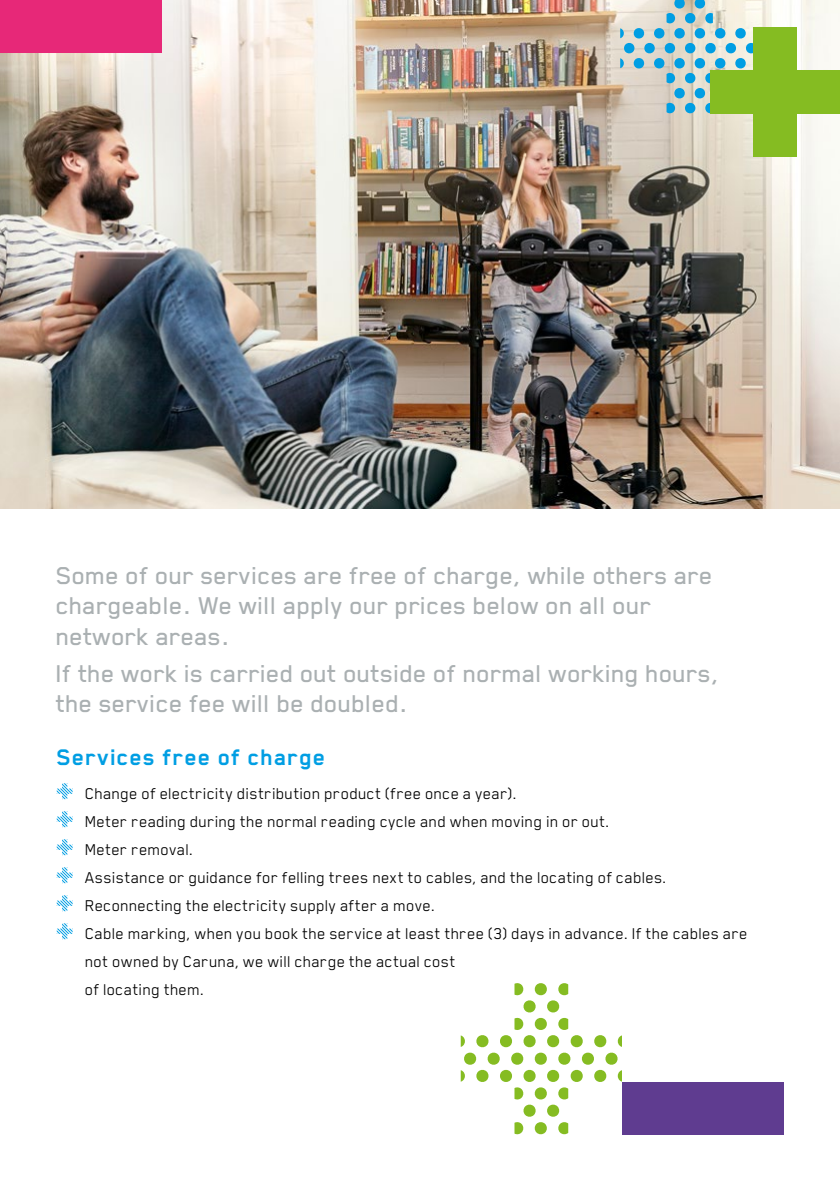
<style>
.page{position:relative;width:840px;height:1191px;background:#fff}
.page>*{position:absolute;margin:0;border:0;box-sizing:border-box;transform-origin:0 0}
.Väliotsikko_13{font:500 28px/30.4px "Blender";color:#aab0b2}
.Subheading_2{font:700 26px "Blender";letter-spacing:.03em;color:#009ee3}
.Buletit{font:18px/28px "Blender";letter-spacing:.005em;color:#000}
</style>
<div class="page">
<img style="left:0;top:0;width:839px;height:508px">
<div style="left:0;top:0;width:161px;height:52px;background:#e72878"></div>
<div style="left:621px;top:1081px;width:161px;height:53px;background:#5f3c90"></div>
<svg style="left:460px;top:983px;width:161px;height:151px"></svg>
<svg style="left:57px;top:783px;width:16px;height:16px"></svg>
<svg style="left:57px;top:811px;width:16px;height:16px"></svg>
<svg style="left:57px;top:839px;width:16px;height:16px"></svg>
<svg style="left:57px;top:867px;width:16px;height:16px"></svg>
<svg style="left:57px;top:895px;width:16px;height:16px"></svg>
<svg style="left:57px;top:923px;width:16px;height:16px"></svg>
<svg style="left:620px;top:0;width:138px;height:114px"></svg>
<div style="left:753px;top:28px;width:43px;height:129px;background:#85bc22"></div>
<div style="left:710px;top:71px;width:129px;height:43px;background:#85bc22"></div>
<p class="Väliotsikko_13" style="left:57px;top:559px;width:658px">Some of our services are free of charge, while others are chargeable. We will apply our prices below on all our network areas.</p>
<p class="Väliotsikko_13" style="left:57px;top:656px;width:664px">If the work is carried out outside of normal working hours, the service fee will be doubled.</p>
<p class="Subheading_2" style="left:57px;top:743px;width:270px">Services free of charge</p>
<p class="Buletit" style="left:85px;top:779px;width:433px">Change of electricity distribution product (free once a year).</p>
<p class="Buletit" style="left:85px;top:807px;width:526px">Meter reading during the normal reading cycle and when moving in or out.</p>
<p class="Buletit" style="left:85px;top:835px;width:110px">Meter removal.</p>
<p class="Buletit" style="left:85px;top:863px;width:583px">Assistance or guidance for felling trees next to cables, and the locating of cables.</p>
<p class="Buletit" style="left:85px;top:891px;width:351px">Reconnecting the electricity supply after a move.</p>
<p class="Buletit" style="left:85px;top:919px;width:664px">Cable marking, when you book the service at least three (3) days in advance. If the cables are not owned by Caruna, we will charge the actual cost<br>of locating them.</p>
</div>
